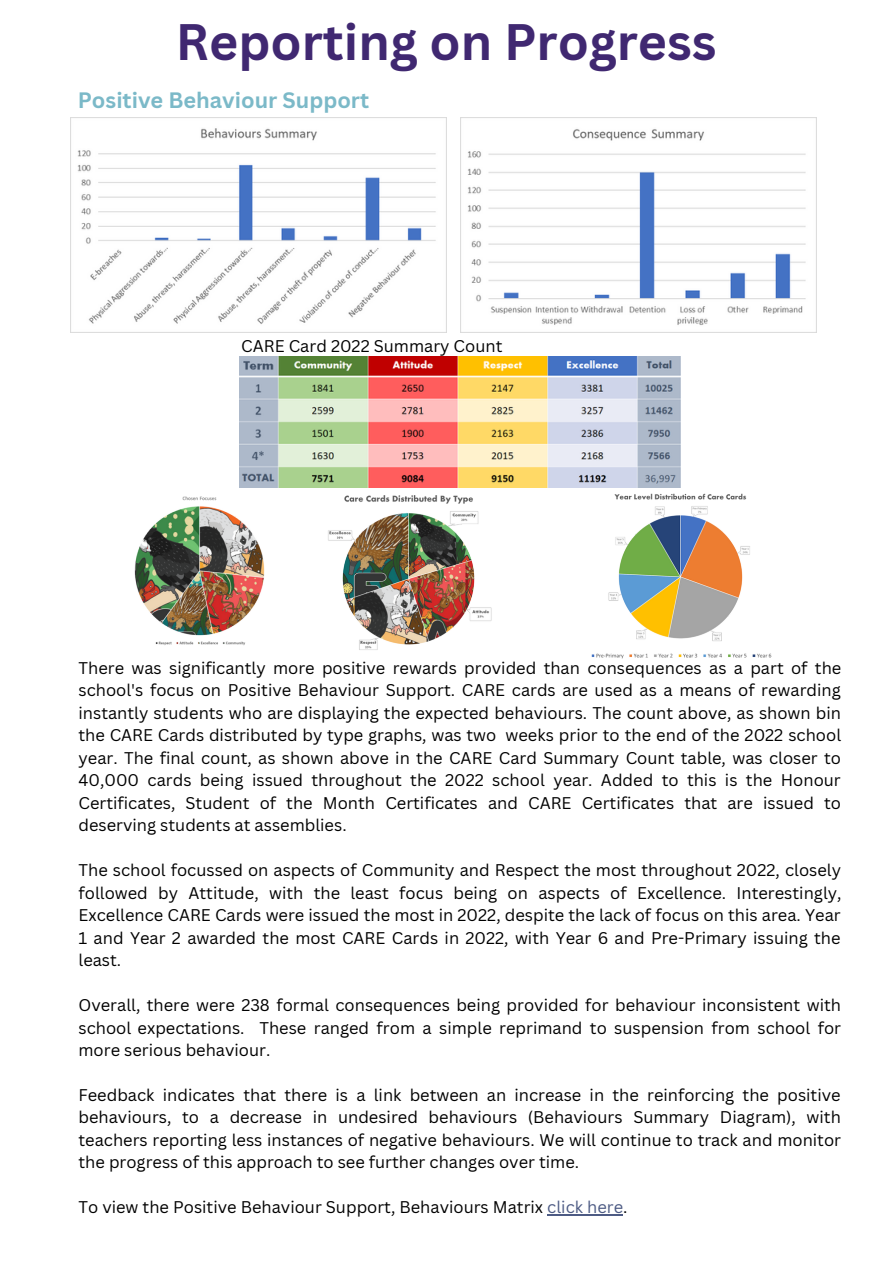
<style>
.page{position:relative;width:893px;height:1264px;background:#fff}
.page>*{position:absolute;margin:0;border:0;box-sizing:border-box;transform-origin:0 0}
.t1{font:700 49.95px "Canva Sans";color:#402871}
.t2{font:700 21.75px "Canva Sans";color:#7bb9c8}
.t3{font:16.5px/22.5px "Canva Sans";color:#000;text-align:justify}
.s1{color:#4d5b84}
</style>
<div class="page">
<img style="left:240px;top:356px;width:440px;height:132px">
<img style="left:460px;top:118px;width:356px;height:215px">
<img style="left:71px;top:128px;width:375px;height:205px">
<img style="left:328px;top:495px;width:164px;height:155px">
<img style="left:591px;top:493px;width:181px;height:166px">
<img style="left:134px;top:496px;width:131px;height:149px">
<hr style="left:547px;top:1214px;width:76px;height:1px;background:#4d5b84">
<h1 class="t1" style="left:176px;top:6px;width:542px">Reporting on Progress</h1>
<h2 class="t2" style="left:78px;top:85px;width:293px">Positive Behaviour Support</h2>
<p class="t3" style="left:241px;top:334px;width:262px">CARE Card 2022 Summary Count</p>
<p class="t3" style="left:78px;top:656px;width:764px">There was significantly more positive rewards provided than consequences as a part of the school's focus on Positive Behaviour Support. CARE cards are used as a means of rewarding instantly students who are displaying the expected behaviours. The count above, as shown bin the CARE Cards distributed by type graphs, was two weeks prior to the end of the 2022 school year. The final count, as shown above in the CARE Card Summary Count table, was closer to 40,000 cards being issued throughout the 2022 school year. Added to this is the Honour Certificates, Student of the Month Certificates and CARE Certificates that are issued to deserving students at assemblies.</p>
<p class="t3" style="left:78px;top:858px;width:764px">The school focussed on aspects of Community and Respect the most throughout 2022, closely followed by Attitude, with the least focus being on aspects of Excellence. Interestingly, Excellence CARE Cards were issued the most in 2022, despite the lack of focus on this area. Year 1 and Year 2 awarded the most CARE Cards in 2022, with Year 6 and Pre-Primary issuing the least.</p>
<p class="t3" style="left:78px;top:993px;width:764px">Overall, there were 238 formal consequences being provided for behaviour inconsistent with school expectations. These ranged from a simple reprimand to suspension from school for more serious behaviour.</p>
<p class="t3" style="left:78px;top:1083px;width:764px">Feedback indicates that there is a link between an increase in the reinforcing the positive behaviours, to a decrease in undesired behaviours (Behaviours Summary Diagram), with teachers reporting less instances of negative behaviours. We will continue to track and monitor the progress of this approach to see further changes over time.</p>
<p class="t3" style="left:78px;top:1195px;width:550px">To view the Positive Behaviour Support, Behaviours Matrix <span class="s1">click here</span>.</p>
</div>
